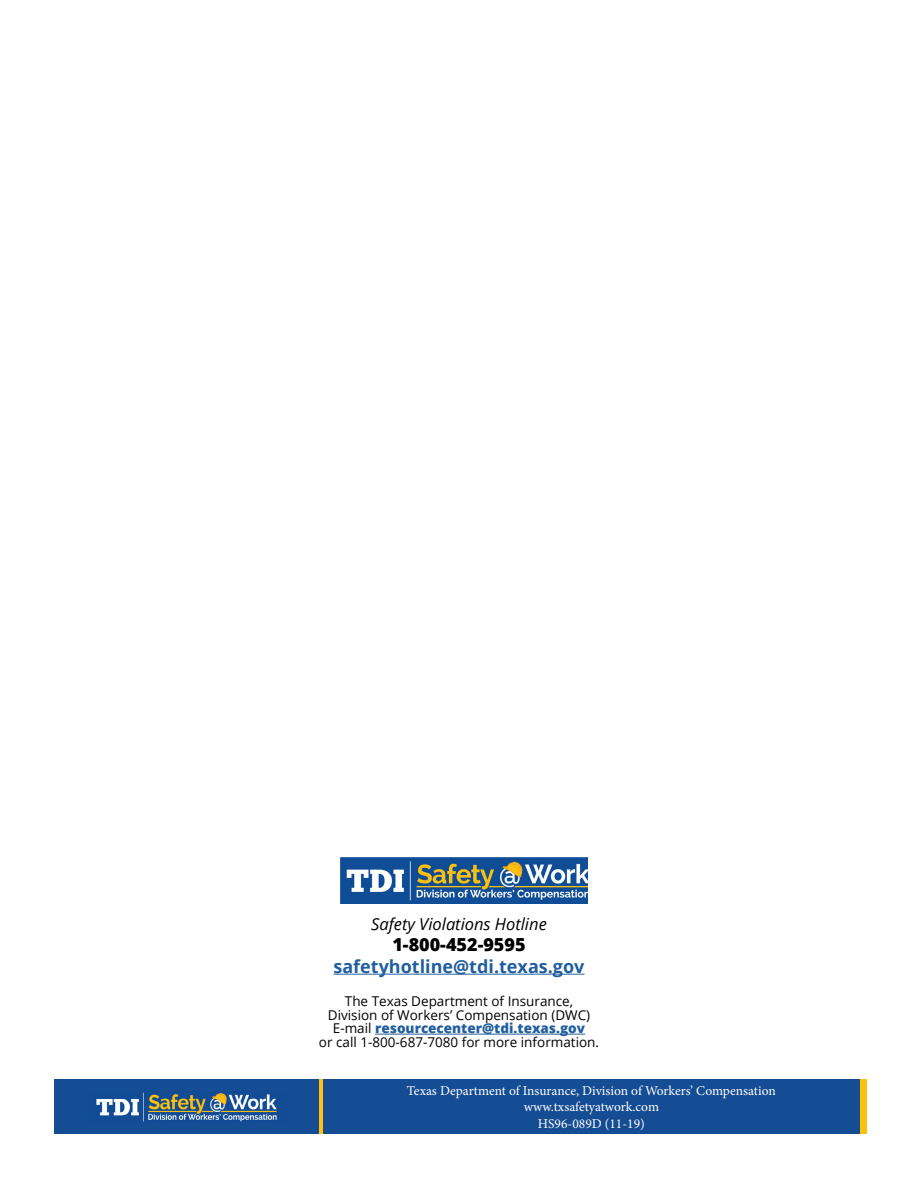
<style>
.page{position:relative;width:918px;height:1188px;background:#fff}
.page>*{position:absolute;margin:0;border:0;box-sizing:border-box;transform-origin:0 0}
.t1{font:700 18px "Open Sans";color:#215e9e}
.t2{font:800 18px "Open Sans";color:#000}
.t3{font:italic 16.5px "Open Sans";color:#000}
.t4{font:13.5px/13.5px "Open Sans";color:#000;text-align:center}
.t5{font:13.5px/16.2px "Minion Pro";color:#fff;text-align:center}
.s1{font-weight:800;color:#215e9e}
</style>
<div class="page">
<hr style="left:333px;top:974px;width:252px;height:1px;background:#215e9e">
<hr style="left:375px;top:1034px;width:210px;height:1px;background:#215e9e">
<img style="left:340px;top:857px;width:248px;height:46px">
<div style="left:54px;top:1080px;width:810px;height:54px;background:#154d94"></div>
<hr style="left:319px;top:1080px;width:4px;height:54px;background:#fec00f">
<div style="left:860px;top:1080px;width:7px;height:54px;background:#fec00f"></div>
<img style="left:96px;top:1092px;width:181px;height:30px">
<p class="t3" style="left:371px;top:912px;width:177px">Safety Violations Hotline</p>
<p class="t2" style="left:392px;top:931px;width:135px">1-800-452-9595</p>
<p class="t1" style="left:333px;top:954px;width:253px">safetyhotline@tdi.texas.gov</p>
<p class="t4" style="left:319px;top:994px;width:282px">The Texas Department of Insurance, Division of Workers’ Compensation (DWC)<br>E-mail <span class="s1">resourcecenter@tdi.texas.gov<br></span>or call 1-800-687-7080 for more information.</p>
<p class="t5" style="left:407px;top:1083px;width:370px">Texas Department of Insurance, Division of Workers’ Compensation www.txsafetyatwork.com<br>HS96-089D (11-19)</p>
</div>
